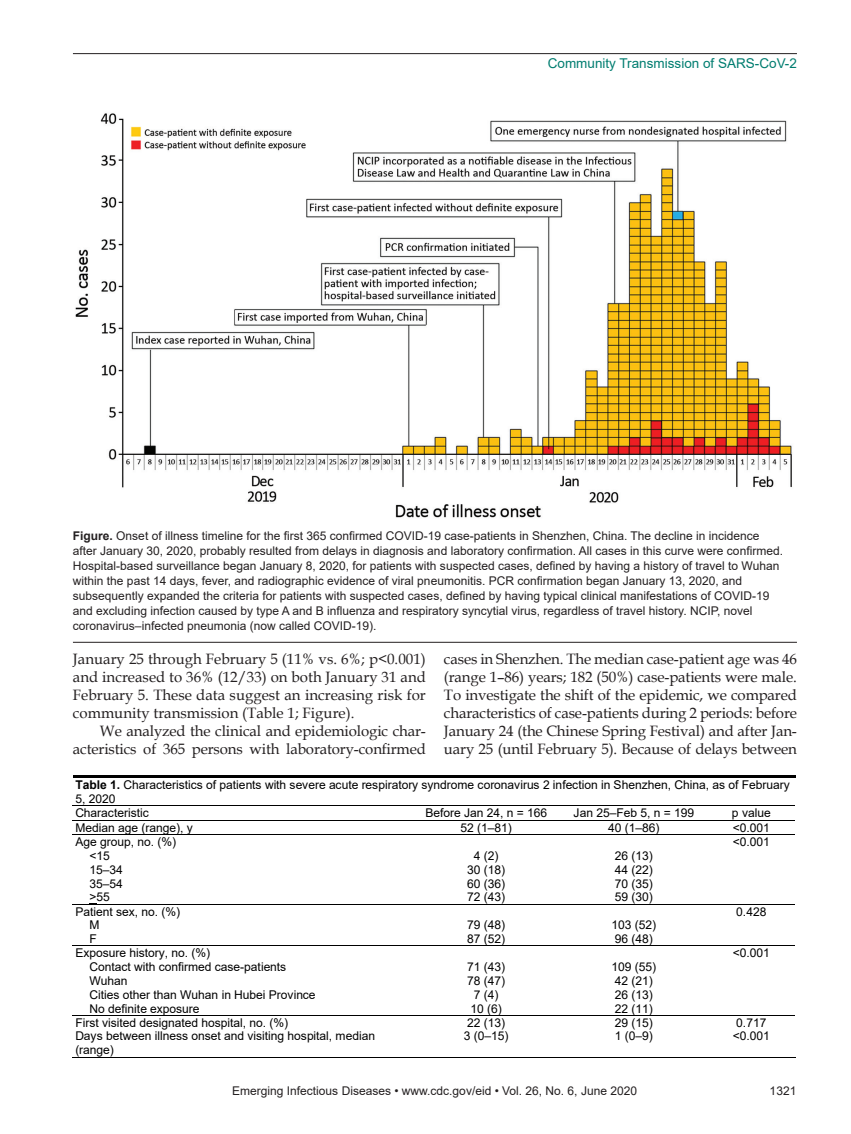
<style>
.page{position:relative;width:851px;height:1134px;background:#fff}
.page>*{position:absolute;margin:0;border:0;box-sizing:border-box;transform-origin:0 0}
.Body_Text{font:15px/18px "Book Antiqua";letter-spacing:-.01em;color:#231f20;text-align:justify}
.Running_Head{font:13.5px "Arial";color:#007d70}
.Figure_Legend{font:12px/15px "Arial";color:#231f20}
.t1{font:12px/14.1px "Arial";letter-spacing:-.005em;color:#000}
.s1{font-weight:700}
</style>
<div class="page">
<hr style="left:73px;top:53px;width:723px;height:1px;background:#231f20">
<img style="left:75px;top:113px;width:717px;height:405px">
<hr style="left:73px;top:642px;width:723px;height:1px;background:#231f20">
<hr style="left:73px;top:776px;width:722px;height:2px;background:#000">
<hr style="left:73px;top:805px;width:339px;height:1px;background:#000">
<hr style="left:412px;top:805px;width:148px;height:1px;background:#000">
<hr style="left:561px;top:805px;width:146px;height:1px;background:#000">
<hr style="left:708px;top:805px;width:87px;height:1px;background:#000">
<hr style="left:73px;top:820px;width:339px;height:1px;background:#000">
<hr style="left:412px;top:820px;width:148px;height:1px;background:#000">
<hr style="left:561px;top:820px;width:146px;height:1px;background:#000">
<hr style="left:708px;top:820px;width:87px;height:1px;background:#000">
<hr style="left:73px;top:835px;width:339px;height:1px;background:#000">
<hr style="left:412px;top:835px;width:148px;height:1px;background:#000">
<hr style="left:560px;top:835px;width:147px;height:1px;background:#000">
<hr style="left:707px;top:835px;width:88px;height:1px;background:#000">
<hr style="left:73px;top:904px;width:339px;height:1px;background:#000">
<hr style="left:412px;top:904px;width:148px;height:1px;background:#000">
<hr style="left:560px;top:904px;width:147px;height:1px;background:#000">
<hr style="left:707px;top:904px;width:88px;height:1px;background:#000">
<hr style="left:73px;top:946px;width:339px;height:1px;background:#000">
<hr style="left:412px;top:946px;width:148px;height:1px;background:#000">
<hr style="left:560px;top:946px;width:147px;height:1px;background:#000">
<hr style="left:707px;top:946px;width:88px;height:1px;background:#000">
<hr style="left:73px;top:1015px;width:339px;height:1px;background:#000">
<hr style="left:412px;top:1015px;width:148px;height:1px;background:#000">
<hr style="left:560px;top:1015px;width:147px;height:1px;background:#000">
<hr style="left:707px;top:1015px;width:88px;height:1px;background:#000">
<hr style="left:73px;top:1057px;width:339px;height:1px;background:#000">
<hr style="left:411px;top:1057px;width:149px;height:1px;background:#000">
<hr style="left:560px;top:1057px;width:147px;height:1px;background:#000">
<hr style="left:707px;top:1057px;width:88px;height:1px;background:#000">
<p class="Running_Head" style="left:547px;top:54px;width:251px">Community Transmission of SARS-CoV-2</p>
<p class="Figure_Legend" style="left:73px;top:528px;width:711px"><span class="s1">Figure.</span> Onset of illness timeline for the first 365 confirmed COVID-19 case-patients in Shenzhen, China. The decline in incidence after January 30, 2020, probably resulted from delays in diagnosis and laboratory confirmation. All cases in this curve were confirmed.<br>Hospital-based surveillance began January 8, 2020, for patients with suspected cases, defined by having a history of travel to Wuhan within the past 14 days, fever, and radiographic evidence of viral pneumonitis. PCR confirmation began January 13, 2020, and subsequently expanded the criteria for patients with suspected cases, defined by having typical clinical manifestations of COVID-19 and excluding infection caused by type A and B influenza and respiratory syncytial virus, regardless of travel history. NCIP, novel coronavirus–infected pneumonia (now called COVID-19).</p>
<p class="Body_Text" style="left:73px;top:649px;width:354px">January 25 through February 5 (11% vs. 6%; p&lt;0.001) and increased to 36% (12/33) on both January 31 and February 5. These data suggest an increasing risk for community transmission (Table 1; Figure).</p>
<p class="Body_Text" style="left:73px;top:721px;width:354px;text-align:right">We analyzed the clinical and epidemiologic char&shy;acteristics of 365 persons with laboratory-confirmed</p>
<p class="Body_Text" style="left:444px;top:649px;width:354px">cases in Shenzhen. The median case-patient age was 46 (range 1–86) years; 182 (50%) case-patients were male.<br>To investigate the shift of the epidemic, we compared characteristics of case-patients during 2 periods: before January 24 (the Chinese Spring Festival) and after Jan&shy;uary 25 (until February 5). Because of delays between</p>
<p class="t1" style="left:75px;top:778px;width:715px"><span class="s1">Table 1.</span> Characteristics of patients with severe acute respiratory syndrome coronavirus 2 infection in Shenzhen, China, as of February<br>5, 2020<br>Characteristic</p>
<p class="t1" style="left:425px;top:806px;width:123px">Before Jan 24, n = 166</p>
<p class="t1" style="left:573px;top:806px;width:122px">Jan 25–Feb 5, n = 199</p>
<p class="t1" style="left:732px;top:806px;width:40px">p value</p>
<p class="t1" style="left:75px;top:821px;width:119px">Median age (range), y</p>
<p class="t1" style="left:460px;top:821px;width:53px">52 (1–81)</p>
<p class="t1" style="left:608px;top:821px;width:53px">40 (1–86)</p>
<p class="t1" style="left:732px;top:821px;width:39px">&lt;0.001</p>
<p class="t1" style="left:75px;top:835px;width:102px">Age group, no. (%)</p>
<p class="t1" style="left:732px;top:835px;width:39px">&lt;0.001</p>
<p class="t1" style="left:89px;top:849px;width:22px">&lt;15</p>
<p class="t1" style="left:474px;top:849px;width:26px">4 (2)</p>
<p class="t1" style="left:614px;top:849px;width:40px">26 (13)</p>
<p class="t1" style="left:89px;top:862px;width:35px">15–34</p>
<p class="t1" style="left:467px;top:862px;width:40px">30 (18)</p>
<p class="t1" style="left:614px;top:862px;width:40px">44 (22)</p>
<p class="t1" style="left:89px;top:876px;width:35px">35–54</p>
<p class="t1" style="left:467px;top:876px;width:40px">60 (36)</p>
<p class="t1" style="left:614px;top:876px;width:40px">70 (35)</p>
<p class="t1" style="left:89px;top:890px;width:22px">&gt;55</p>
<p class="t1" style="left:467px;top:890px;width:40px">72 (43)</p>
<p class="t1" style="left:614px;top:890px;width:40px">59 (30)</p>
<p class="t1" style="left:75px;top:904px;width:106px">Patient sex, no. (%)</p>
<p class="t1" style="left:736px;top:904px;width:32px">0.428</p>
<p class="t1" style="left:89px;top:918px;width:12px">M</p>
<p class="t1" style="left:467px;top:918px;width:40px">79 (48)</p>
<p class="t1" style="left:611px;top:918px;width:46px">103 (52)</p>
<p class="t1" style="left:89px;top:932px;width:9px">F</p>
<p class="t1" style="left:467px;top:932px;width:40px">87 (52)</p>
<p class="t1" style="left:614px;top:932px;width:40px">96 (48)</p>
<p class="t1" style="left:75px;top:946px;width:136px">Exposure history, no. (%)</p>
<p class="t1" style="left:732px;top:946px;width:39px">&lt;0.001</p>
<p class="t1" style="left:89px;top:960px;width:198px">Contact with confirmed case-patients</p>
<p class="t1" style="left:467px;top:960px;width:40px">71 (43)</p>
<p class="t1" style="left:611px;top:960px;width:46px">109 (55)</p>
<p class="t1" style="left:89px;top:974px;width:40px">Wuhan</p>
<p class="t1" style="left:467px;top:974px;width:40px">78 (47)</p>
<p class="t1" style="left:614px;top:974px;width:40px">42 (21)</p>
<p class="t1" style="left:89px;top:987px;width:228px">Cities other than Wuhan in Hubei Province</p>
<p class="t1" style="left:474px;top:987px;width:26px">7 (4)</p>
<p class="t1" style="left:614px;top:987px;width:40px">26 (13)</p>
<p class="t1" style="left:89px;top:1001px;width:112px">No definite exposure</p>
<p class="t1" style="left:470px;top:1001px;width:33px">10 (6)</p>
<p class="t1" style="left:614px;top:1001px;width:40px">22 (11)</p>
<p class="t1" style="left:75px;top:1015px;width:214px">First visited designated hospital, no. (%)</p>
<p class="t1" style="left:467px;top:1015px;width:40px">22 (13)</p>
<p class="t1" style="left:614px;top:1015px;width:40px">29 (15)</p>
<p class="t1" style="left:736px;top:1015px;width:32px">0.717</p>
<p class="t1" style="left:75px;top:1029px;width:301px">Days between illness onset and visiting hospital, median (range)</p>
<p class="t1" style="left:464px;top:1029px;width:46px">3 (0–15)</p>
<p class="t1" style="left:614px;top:1029px;width:40px">1 (0–9)</p>
<p class="t1" style="left:732px;top:1029px;width:39px">&lt;0.001</p>
<p class="Figure_Legend" style="left:232px;top:1084px;width:406px">Emerging Infectious Diseases • www.cdc.gov/eid • Vol. 26, No. 6, June 2020</p>
<p class="Figure_Legend" style="left:769px;top:1084px;width:28px">1321</p>
</div>
